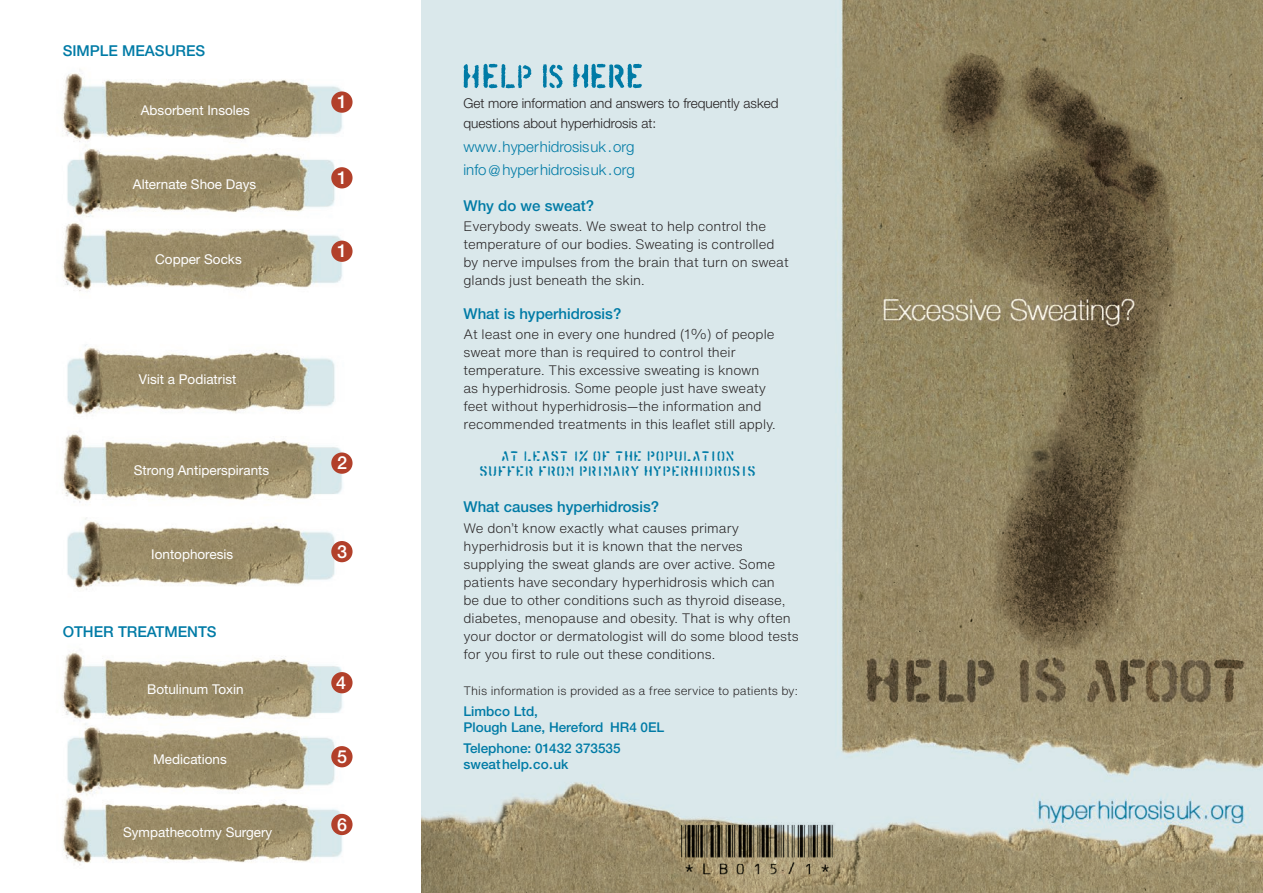
<style>
.page{position:relative;width:1263px;height:893px;background:#fff}
.page>*{position:absolute;margin:0;border:0;box-sizing:border-box;transform-origin:0 0}
.t1{font:500 18px "Helvetica Neue LT Std";color:#fff}
.t2{font:500 15px "Helvetica Neue LT Std";color:#007ba6}
.t3{font:300 15px/22.5px "Helvetica Neue LT Std";color:#007ba6}
.t4{font:300 13.5px/18px "Helvetica Now Text";color:#231f20}
.t5{font:13.5px "Helvetica Neue LT Std";color:#fff}
.t6{font:300 13.5px/19.5px "Helvetica Neue LT Std";color:#231f20}
.t7{font:500 13.5px/16.5px "Helvetica Neue LT Std";color:#007ba6}
.t8{font:13.5px/15px "Karton";color:#007ba6;text-align:center;scale:.9 1}
.t9{font:300 12px "Helvetica Now Text";color:#231f20}
</style>
<div class="page">
<img style="left:62px;top:0;width:1201px;height:893px">
<svg style="left:463px;top:64px;width:69px;height:24px;background:#89bfd1"></svg>
<svg style="left:543px;top:64px;width:20px;height:24px"></svg>
<svg style="left:573px;top:64px;width:69px;height:25px;background:#7ab8cc"></svg>
<div style="left:331px;top:91px;width:22px;height:22px;background:#b2402a;border-radius:50%"></div>
<div style="left:331px;top:167px;width:22px;height:21px;background:#b2402a;border-radius:50%"></div>
<div style="left:331px;top:241px;width:22px;height:21px;background:#b2402a;border-radius:50%"></div>
<div style="left:331px;top:541px;width:22px;height:21px;background:#b2402a;border-radius:50%"></div>
<div style="left:331px;top:452px;width:22px;height:22px;background:#b2402a;border-radius:50%"></div>
<div style="left:331px;top:672px;width:22px;height:21px;background:#b2402a;border-radius:50%"></div>
<div style="left:331px;top:746px;width:22px;height:21px;background:#b2402a;border-radius:50%"></div>
<div style="left:331px;top:814px;width:22px;height:21px;background:#b2402a;border-radius:50%"></div>
<p class="t2" style="left:63px;top:42px;width:144px">SIMPLE MEASURES</p>
<p class="t5" style="left:141px;top:101px;width:111px">Absorbent Insoles</p>
<p class="t5" style="left:133px;top:176px;width:125px">Alternate Shoe Days</p>
<p class="t5" style="left:155px;top:251px;width:88px">Copper Socks</p>
<p class="t5" style="left:139px;top:371px;width:99px">Visit a Podiatrist</p>
<p class="t5" style="left:134px;top:462px;width:137px">Strong Antiperspirants</p>
<p class="t5" style="left:151px;top:546px;width:84px">Iontophoresis</p>
<p class="t2" style="left:63px;top:623px;width:155px">OTHER TREATMENTS</p>
<p class="t5" style="left:147px;top:681px;width:98px">Botulinum Toxin</p>
<p class="t5" style="left:153px;top:751px;width:75px">Medications</p>
<p class="t5" style="left:123px;top:824px;width:151px">Sympathecotmy Surgery</p>
<h1 class="t1" style="left:337px;top:91px;width:12px">1</h1>
<h1 class="t1" style="left:337px;top:167px;width:12px">1</h1>
<h1 class="t1" style="left:337px;top:240px;width:12px">1</h1>
<h1 class="t1" style="left:337px;top:452px;width:12px">2</h1>
<h1 class="t1" style="left:337px;top:540px;width:12px">3</h1>
<h1 class="t1" style="left:336px;top:672px;width:12px">4</h1>
<h1 class="t1" style="left:337px;top:746px;width:12px">5</h1>
<h1 class="t1" style="left:337px;top:813px;width:12px">6</h1>
<p class="t6" style="left:463px;top:93px;width:317px">Get more information and answers to frequently asked questions about hyperhidrosis at:</p>
<p class="t3" style="left:463px;top:136px;width:173px">www.hyperhidrosisuk.org info@ hyperhidrosisuk.org</p>
<p class="t2" style="left:463px;top:196px;width:132px">Why do we sweat?</p>
<p class="t4" style="left:463px;top:216px;width:327px">Everybody sweats. We sweat to help control the temperature of our bodies. Sweating is controlled by nerve impulses from the brain that turn on sweat glands just beneath the skin.</p>
<p class="t2" style="left:463px;top:305px;width:159px">What is hyperhidrosis?</p>
<p class="t4" style="left:463px;top:325px;width:314px">At least one in every one hundred (1%) of people sweat more than is required to control their temperature. This excessive sweating is known as hyperhidrosis. Some people just have sweaty feet without hyperhidrosis—the information and recommended treatments in this leaflet still apply.</p>
<p class="t8" style="left:479px;top:449px;width:309px">AT LEAST 1% OF THE POPULATION<br>SUFFER FROM PRIMARY HYPERHIDROSIS</p>
<p class="t2" style="left:463px;top:498px;width:197px">What causes hyperhidrosis?</p>
<p class="t4" style="left:463px;top:518px;width:337px">We don’t know exactly what causes primary hyperhidrosis but it is known that the nerves supplying the sweat glands are over active. Some patients have secondary hyperhidrosis which can<br>be due to other conditions such as thyroid disease, diabetes, menopause and obesity. That is why often your doctor or dermatologist will do some blood tests for you first to rule out these conditions.</p>
<p class="t9" style="left:463px;top:681px;width:336px">This information is provided as a free service to patients by:</p>
<p class="t7" style="left:463px;top:702px;width:202px">Limbco Ltd,<br>Plough Lane, Hereford HR4 0EL</p>
<p class="t7" style="left:463px;top:739px;width:159px">Telephone: 01432 373535 sweathelp.co.uk</p>
</div>
